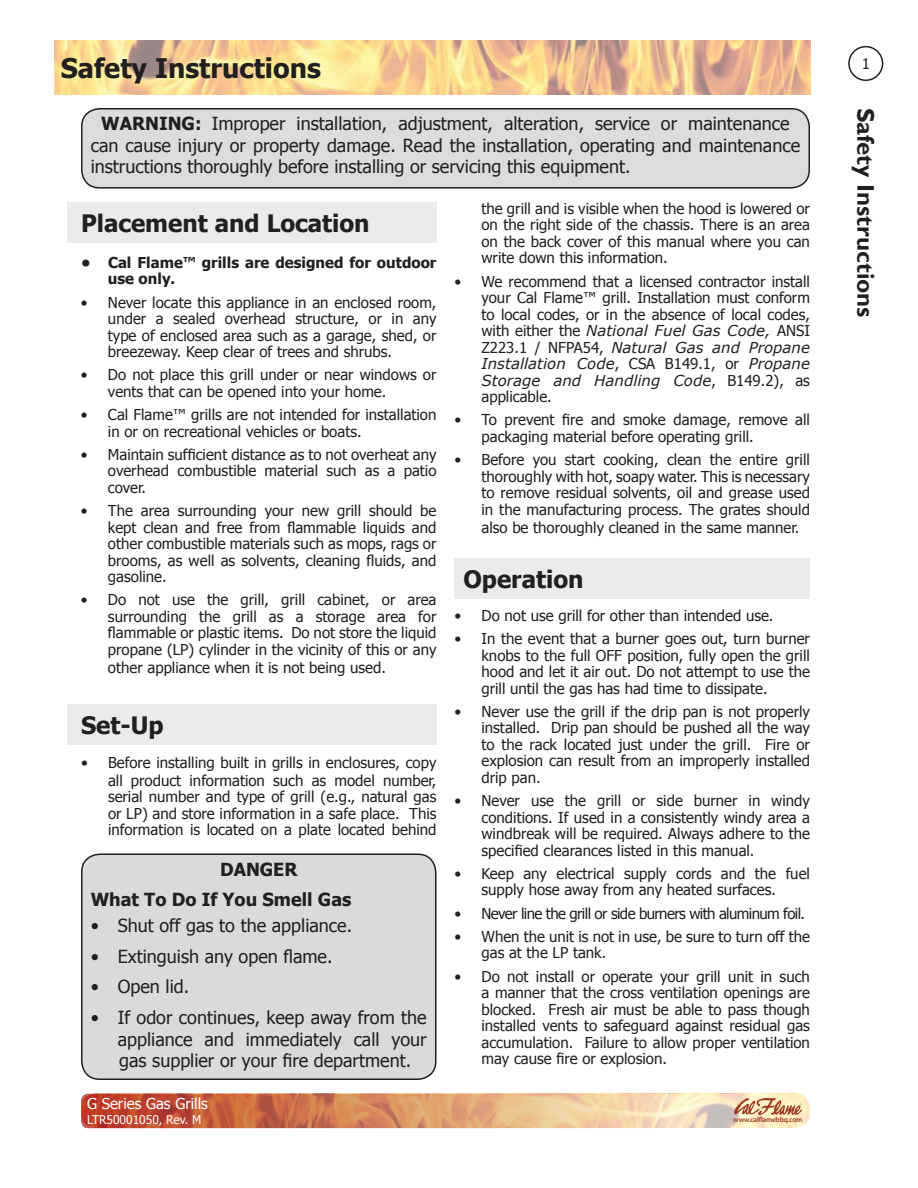
<style>
.page{position:relative;width:918px;height:1188px;background:#fff}
.page>*{position:absolute;margin:0;border:0;box-sizing:border-box;transform-origin:0 0}
.t1{font:700 27px "Tahoma";color:#221f1f}
.t2{font:700 24px "Tahoma";color:#221f1f}
.t3{font:700 24px "Gill Sans";color:#221f1f}
.t4{font:18px/21.6px "Tahoma";color:#221f1f}
.t5{font:700 18px/30.6px "Tahoma";color:#221f1f}
.t6{font:15px/16.5px "Tahoma";color:#221f1f;text-align:justify}
.t7{font:italic 15px/16.5px "Verdana";color:#221f1f;text-align:justify}
.t8{font:15px "Tahoma";letter-spacing:-.04em;color:#221f1f}
.t9{font:700 15px/16.5px "Tahoma";color:#221f1f}
.t10{font:15px "Tahoma";color:#fff}
.t11{font:12px "Tahoma";color:#fff}
.t12{font:600 7.35px "Myriad Pro";letter-spacing:-.03em;color:#9e3b21}
.s1{font-weight:700}
.s2{font-family:"Tahoma";font-style:normal}
</style>
<div class="page">
<img style="left:81px;top:1093px;width:729px;height:35px;border-radius:7px">
<svg style="left:734px;top:1098px;width:68px;height:18px"></svg>
<div style="left:848px;top:46px;width:35px;height:35px;border:2px solid #221f1f;border-radius:50%"></div>
<div style="left:82px;top:109px;width:727px;height:79px;background:#dbdcde;border-radius:18px"></div>
<div style="left:81px;top:108px;width:729px;height:81px;border:2px solid #221f1f;border-radius:18px"></div>
<div style="left:82px;top:854px;width:354px;height:225px;background:#d9dadc;border-radius:18px"></div>
<div style="left:81px;top:853px;width:356px;height:227px;border:2px solid #221f1f;border-radius:18px"></div>
<img style="left:54px;top:40px;width:756px;height:54px">
<div style="left:68px;top:202px;width:369px;height:41px;background:#eaebec"></div>
<div style="left:68px;top:704px;width:369px;height:41px;background:#eaebec"></div>
<div style="left:455px;top:558px;width:355px;height:41px;background:#eaebec"></div>
<h1 class="t1" style="left:61px;top:57px;width:262px">Safety Instructions</h1>
<p class="t4" style="left:91px;top:112px;width:711px;text-indent:10px"><span class="s1">WARNING:</span> Improper installation, adjustment, alteration, service or maintenance can cause injury or property damage. Read the installation, operating and maintenance instructions thoroughly before installing or servicing this equipment.</p>
<h2 class="t2" style="left:81px;top:214px;width:290px">Placement and Location</h2>
<p class="t9" style="left:108px;top:256px;width:330px;text-indent:-27px">• Cal Flame™ grills are designed for outdoor use only .</p>
<p class="t6" style="left:108px;top:295px;width:330px;text-indent:-27px">• Never locate this appliance in an enclosed room, under a sealed overhead structure, or in any type of enclosed area such as a garage, shed, or breezeway. Keep clear of trees and shrubs.</p>
<p class="t6" style="left:108px;top:368px;width:330px;text-indent:-27px">• Do not place this grill under or near windows or vents that can be opened into your home.</p>
<p class="t6" style="left:108px;top:408px;width:330px;text-indent:-27px">• Cal Flame™ grills are not intended for installation in or on recreational vehicles or boats.</p>
<p class="t6" style="left:108px;top:447px;width:330px;text-indent:-27px">• Maintain sufficient distance as to not overheat any overhead combustible material such as a patio cover.</p>
<p class="t6" style="left:108px;top:504px;width:330px;text-indent:-27px">• The area surrounding your new grill should be kept clean and free from flammable liquids and other combustible materials such as mops, rags or brooms, as well as solvents, cleaning fluids, and gasoline.</p>
<p class="t6" style="left:108px;top:593px;width:330px;text-indent:-27px">• Do not use the grill, grill cabinet, or area surrounding the grill as a storage area for flammable or plastic items. Do not store the liquid propane (LP) cylinder in the vicinity of this or any</p>
<p class="t6" style="left:108px;top:659px;width:279px">other appliance when it is not being used.</p>
<h2 class="t2" style="left:81px;top:715px;width:84px">Set-Up</h2>
<p class="t6" style="left:81px;top:755px;width:357px;line-height:18px;text-align:right">• Before installing built in grills in enclosures, copy all product information such as model number,</p>
<p class="t6" style="left:108px;top:788px;width:330px">serial number and type of grill (e.g., natural gas or LP) and store information in a safe place. This information is located on a plate located behind</p>
<p class="t5" style="left:91px;top:855px;width:262px;text-indent:129px">DANGER<br>What To Do If You Smell Gas</p>
<p class="t4" style="left:91px;top:916px;width:263px">• Shut off gas to the appliance.</p>
<p class="t4" style="left:91px;top:947px;width:243px">• Extinguish any open flame.</p>
<p class="t4" style="left:91px;top:978px;width:100px">• Open lid.</p>
<p class="t4" style="left:118px;top:1008px;width:311px;text-align:justify;text-indent:-27px">• If odor continues, keep away from the appliance and immediately call your gas supplier or your fire department.</p>
<p class="t10" style="left:87px;top:1098px;width:122px">G Series Gas Grills</p>
<p class="t11" style="left:87px;top:1115px;width:116px">LTR50001050, Rev. M</p>
<p class="t6" style="left:481px;top:200px;width:330px">the grill and is visible when the hood is lowered or on the right side of the chassis. There is an area on the back cover of this manual where you can write down this information.</p>
<p class="t6" style="left:481px;top:274px;width:330px;text-indent:-27px">• We recommend that a licensed contractor install your Cal Flame™ grill. Installation must conform to local codes, or in the absence of local codes,</p>
<p class="t7" style="left:481px;top:324px;width:330px"><span class="s2">with either the</span> National Fuel Gas Code, <span class="s2">ANSI Z223.1 / NFPA54,</span> Natural Gas and Propane Installation Code<span class="s2">, CSA B149.1, or</span> Propane Storage and Handling Code<span class="s2">, B149.2), as</span></p>
<p class="t6" style="left:482px;top:388px;width:72px">applicable.</p>
<p class="t6" style="left:482px;top:413px;width:330px;text-indent:-27px">• To prevent fire and smoke damage, remove all packaging material before operating grill.</p>
<p class="t6" style="left:482px;top:453px;width:330px;text-indent:-27px">• Before you start cooking, clean the entire grill thoroughly with hot, soapy water. This is necessary to remove residual solvents, oil and grease used in the manufacturing process. The grates should</p>
<p class="t6" style="left:482px;top:518px;width:319px">also be thoroughly cleaned in the same manner.</p>
<h2 class="t2" style="left:464px;top:570px;width:122px">Operation</h2>
<p class="t6" style="left:454px;top:608px;width:321px">• Do not use grill for other than intended use.</p>
<p class="t6" style="left:481px;top:632px;width:330px;text-indent:-27px">• In the event that a burner goes out, turn burner knobs to the full OFF position, fully open the grill hood and let it air out. Do not attempt to use the grill until the gas has had time to dissipate.</p>
<p class="t6" style="left:481px;top:704px;width:330px;text-indent:-27px">• Never use the grill if the drip pan is not properly installed. Drip pan should be pushed all the way to the rack located just under the grill. Fire or explosion can result from an improperly installed drip pan.</p>
<p class="t6" style="left:481px;top:794px;width:330px;text-indent:-27px">• Never use the grill or side burner in windy conditions. If used in a consistently windy area a windbreak will be required. Always adhere to the specified clearances listed in this manual.</p>
<p class="t6" style="left:454px;top:866px;width:357px;text-align:center">• Keep any electrical supply cords and the fuel supply hose away from any heated surfaces.</p>
<p class="t8" style="left:454px;top:907px;width:352px">• Never line the grill or side burners with aluminum foil.</p>
<p class="t6" style="left:481px;top:929px;width:330px;text-indent:-27px">• When the unit is not in use, be sure to turn off the gas at the LP tank.</p>
<p class="t6" style="left:481px;top:969px;width:330px;text-indent:-27px">• Do not install or operate your grill unit in such a manner that the cross ventilation openings are blocked. Fresh air must be able to pass though installed vents to safeguard against residual gas accumulation. Failure to allow proper ventilation may cause fire or explosion.</p>
<p class="t12" style="left:733px;top:1117px;width:71px">www.calflamebbq.com</p>
<p class="t6" style="left:862px;top:56px;width:10px">1</p>
<h2 class="t3" style="left:875px;top:108px;width:211px;rotate:90deg">Safety Instructions</h2>
</div>
